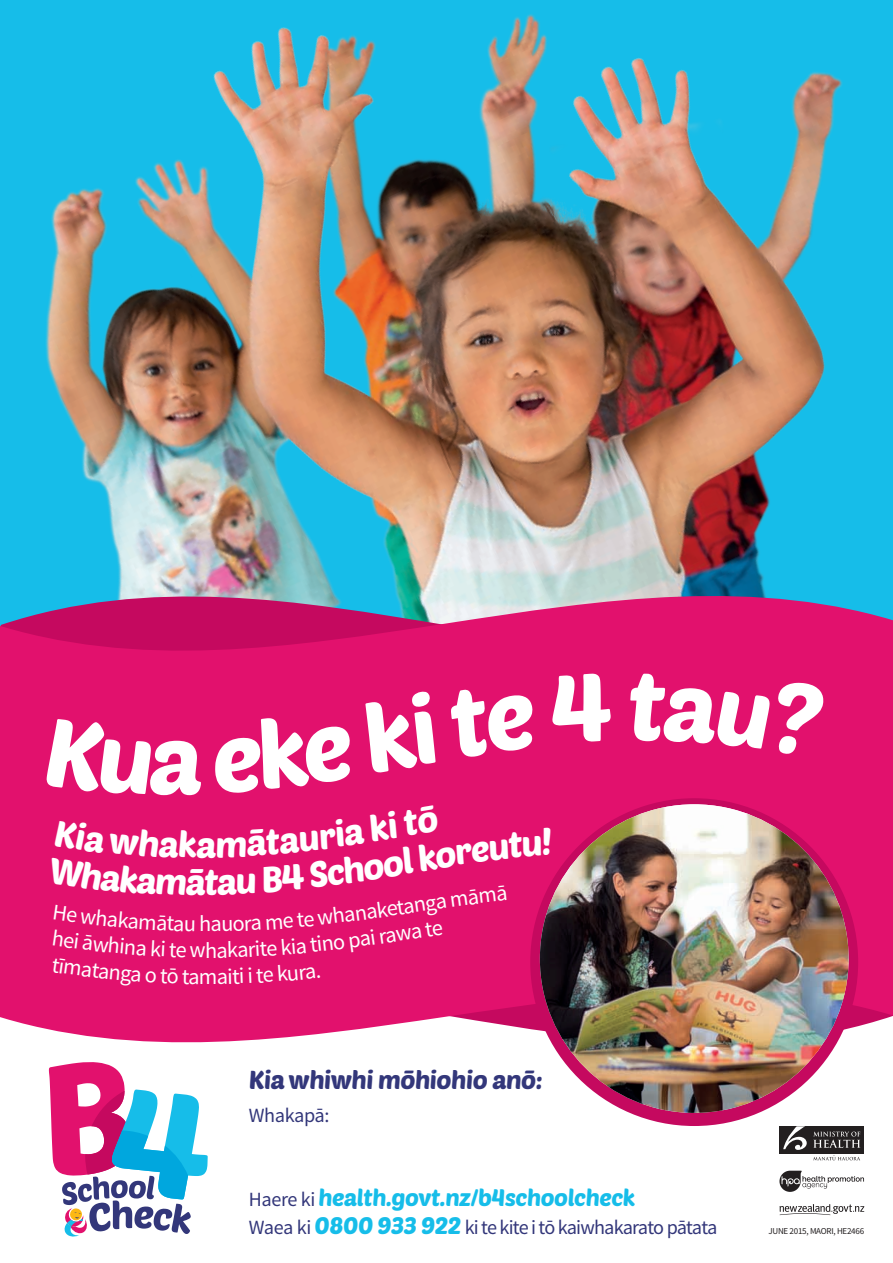
<style>
.page{position:relative;width:893px;height:1263px;background:#fff}
.page>*{position:absolute;margin:0;border:0;box-sizing:border-box;transform-origin:0 0}
.t1{font:95.4px "Poetsen One";color:#fff}
.t2{font:35.85px "Poetsen One";color:#fff}
.t3{font:25.35px "Poetsen One";letter-spacing:-.02em;color:#33377a}
.t4{font:23.4px "Poetsen One";letter-spacing:-.02em;color:#16bde9}
.t5{font:22.35px "Source Sans Pro";color:#fff}
.t6{font:20.1px "Source Sans Pro";letter-spacing:-.04em;color:#33377a}
.t7{font:20.1px "Source Sans Pro";letter-spacing:-.02em;color:#33377a}
.t8{font:9px "Source Sans Pro";letter-spacing:-.03em;color:#231f20}
.s1{font-family:"Source Sans Pro";font-size:20.1px;color:#33377a}
.s2{font-family:"Poetsen One";font-size:23.4px;color:#16bde9}
</style>
<div class="page">
<img style="left:0;top:0;width:892px;height:526px">
<svg style="left:0;top:526px;width:892px;height:585px;fill:#e2116d"></svg>
<div style="left:530px;top:798px;width:328px;height:328px;background:#c5095f;border-radius:50%"></div>
<img style="left:540px;top:804px;width:308px;height:309px;border-radius:154px">
<svg style="left:49px;top:1062px;width:159px;height:174px"></svg>
<div style="left:779px;top:1126px;width:85px;height:27px;background:#231f20"></div>
<svg style="left:813px;top:1131px;width:47px;height:17px"></svg>
<svg style="left:813px;top:1155px;width:47px;height:5px"></svg>
<svg style="left:783px;top:1126px;width:23px;height:24px"></svg>
<svg style="left:779px;top:1170px;width:85px;height:22px"></svg>
<svg style="left:779px;top:1204px;width:85px;height:11px"></svg>
<div style="left:49px;top:805px;width:503px;height:181px;background:#e2116d"></div>
<div style="left:46px;top:717px;width:105px;height:78px;background:#e2116d"></div>
<div style="left:213px;top:714px;width:142px;height:80px;background:#e2116d"></div>
<div style="left:361px;top:687px;width:176px;height:87px;background:#e2116d"></div>
<div style="left:549px;top:672px;width:63px;height:72px;background:#e2116d"></div>
<div style="left:663px;top:679px;width:162px;height:79px;background:#e2116d"></div>
<h1 class="t1" style="left:149px;top:699px;width:55px">a</h1>
<h2 class="t2" style="left:196px;top:822px;width:22px">a</h2>
<h2 class="t2" style="left:186px;top:859px;width:22px">ā</h2>
<p class="t5" style="left:199px;top:910px;width:25px">ha</p>
<p class="t5" style="left:205px;top:936px;width:14px">h</p>
<p class="t5" style="left:199px;top:962px;width:20px">m</p>
<p class="t5" style="left:352px;top:899px;width:116px;rotate:-8deg">naketanga m</p>
<p class="t5" style="left:357px;top:925px;width:86px;rotate:-8deg">ai rawa te</p>
<h1 class="t1" style="left:627px;top:645px;width:40px">t</h1>
<p class="t3" style="left:249px;top:1063px;width:295px">Kia whiwhi mōhiohio anō:</p>
<p class="t7" style="left:249px;top:1102px;width:82px">Whakapā:</p>
<p class="t4" style="left:249px;top:1183px;width:388px"><span class="s1">Haere ki</span> health.govt.nz/b4schoolcheck</p>
<p class="t6" style="left:249px;top:1214px;width:470px">Waea ki <span class="s2">0800 933 922</span> ki te kite i tō kaiwhakarato pātata</p>
<p class="t8" style="left:768px;top:1225px;width:97px">JUNE 2015, MAORI, HE2466</p>
</div>
